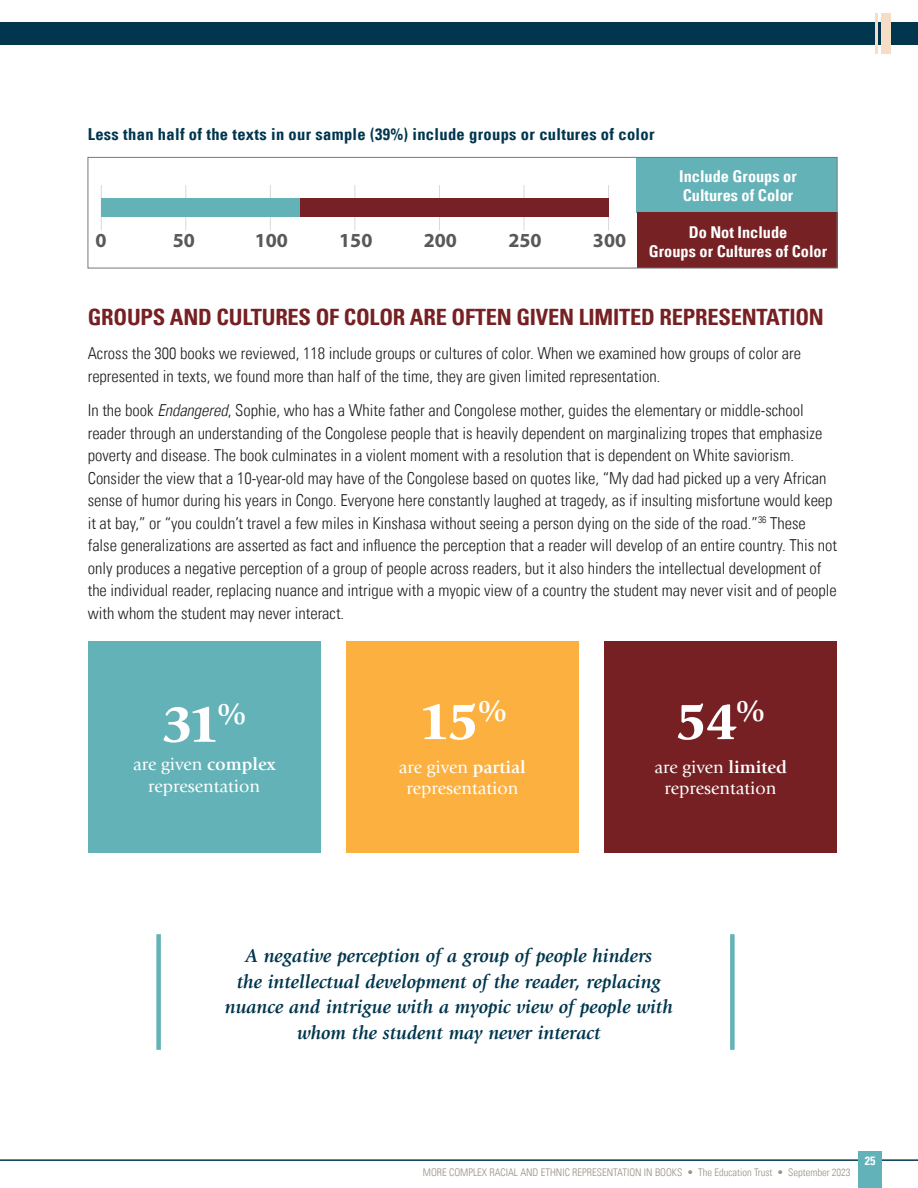
<style>
.page{position:relative;width:918px;height:1188px;background:#fff}
.page>*{position:absolute;margin:0;border:0;box-sizing:border-box;transform-origin:0 0}
.t1{font:900 54px "Giovanni";color:#fff}
._3_SUBHead{font:700 condensed 22.5px "Univers LT";letter-spacing:-.01em;color:#762023}
.t2{font:700 19.95px "Myriad Pro";color:#595959}
.t3{font:italic 700 19.5px/25.5px "Giovanni";color:#01364e;text-align:center}
.t4{font:18px/21.6px "Giovanni";color:#fff;text-align:center}
.t5{font:300 condensed 16.5px/22.5px "Univers LT";color:#231f20}
.Figure{font:700 condensed 16.5px "Univers LT";letter-spacing:.02em;color:#01364e}
.t6{font:700 condensed 16.35px/19.6px "Univers LT";color:#fff}
.t7{font:700 condensed 12px "Univers LT";color:#fff}
.t8{font:300 condensed 10.5px "Univers LT";color:#989184}
.s1{font-style:italic}
.s2{font-weight:700}
</style>
<div class="page">
<div style="left:0;top:22px;width:918px;height:23px;background:#01364e"></div>
<hr style="left:0;top:1159px;width:918px;height:2px;background:#01364e">
<div style="left:858px;top:1151px;width:24px;height:37px;background:#61b2b9"></div>
<div style="left:882px;top:13px;width:9px;height:41px;background:#f5ddc6"></div>
<hr style="left:875px;top:13px;width:3px;height:41px;background:#f5ddc6">
<hr style="left:101px;top:185px;width:1px;height:45px;background:#d9d9d9">
<hr style="left:185px;top:185px;width:1px;height:45px;background:#d9d9d9">
<hr style="left:270px;top:185px;width:1px;height:45px;background:#d9d9d9">
<hr style="left:355px;top:185px;width:1px;height:45px;background:#d9d9d9">
<hr style="left:439px;top:185px;width:1px;height:45px;background:#d9d9d9">
<hr style="left:524px;top:185px;width:1px;height:45px;background:#d9d9d9">
<hr style="left:608px;top:185px;width:1px;height:45px;background:#d9d9d9">
<div style="left:101px;top:199px;width:205px;height:18px;background:#63b2b8"></div>
<div style="left:300px;top:199px;width:309px;height:18px;background:#762123"></div>
<div style="left:637px;top:157px;width:200px;height:56px;background:#63b2b8"></div>
<div style="left:637px;top:212px;width:200px;height:56px;background:#762123"></div>
<div style="left:88px;top:157px;width:749px;height:111px;border:1px solid #78777a"></div>
<div style="left:88px;top:641px;width:233px;height:211px;background:#63b2b7"></div>
<div style="left:346px;top:641px;width:233px;height:211px;background:#fbb03f"></div>
<div style="left:604px;top:641px;width:233px;height:211px;background:#762023"></div>
<div style="left:156px;top:934px;width:5px;height:116px;background:#63b2b7"></div>
<div style="left:730px;top:934px;width:5px;height:116px;background:#63b2b7"></div>
<p class="Figure" style="left:88px;top:124px;width:568px">Less than half of the texts in our sample (39%) include groups or cultures of color</p>
<p class="t2" style="left:95px;top:227px;width:13px">0</p>
<p class="t2" style="left:173px;top:227px;width:24px">50</p>
<p class="t2" style="left:255px;top:227px;width:35px">100</p>
<p class="t2" style="left:339px;top:227px;width:35px">150</p>
<p class="t2" style="left:424px;top:227px;width:35px">200</p>
<p class="t2" style="left:508px;top:227px;width:35px">250</p>
<p class="t2" style="left:593px;top:227px;width:35px">300</p>
<p class="t6" style="left:679px;top:166px;width:119px">Include Groups or<br>Cultures of Color</p>
<p class="t6" style="left:649px;top:222px;width:180px;text-align:center">Do Not Include<br>Groups or Cultures of Color</p>
<p class="_3_SUBHead" style="left:88px;top:303px;width:738px">GROUPS AND CULTURES OF COLOR ARE OFTEN GIVEN LIMITED REPRESENTATION</p>
<p class="t5" style="left:88px;top:342px;width:715px">Across the 300 books we reviewed, 118 include groups or cultures of color. When we examined how groups of color are represented in texts, we found more than half of the time, they are given limited representation.</p>
<p class="t5" style="left:88px;top:399px;width:751px">In the book <span class="s1">Endangered</span>, Sophie, who has a White father and Congolese mother, guides the elementary or middle-school reader through an understanding of the Congolese people that is heavily dependent on marginalizing tropes that emphasize poverty and disease. The book culminates in a violent moment with a resolution that is dependent on White saviorism.<br>Consider the view that a 10-year-old may have of the Congolese based on quotes like, “My dad had picked up a very African sense of humor during his years in Congo. Everyone here constantly laughed at tragedy, as if insulting misfortune would keep it at bay,” or “you couldn’t travel a few miles in Kinshasa without seeing a person dying on the side of the road.”<sup>36</sup> These false generalizations are asserted as fact and influence the perception that a reader will develop of an entire country. This not only produces a negative perception of a group of people across readers, but it also hinders the intellectual development of the individual reader, replacing nuance and intrigue with a myopic view of a country the student may never visit and of people with whom the student may never interact.</p>
<p class="t1" style="left:163px;top:692px;width:85px">31<sup>%</sup></p>
<p class="t4" style="left:133px;top:753px;width:144px">are given <span class="s2">complex </span>representation</p>
<p class="t1" style="left:418px;top:689px;width:90px">15<sup>%</sup></p>
<p class="t4" style="left:399px;top:756px;width:128px">are given <span class="s2">partial </span>representation</p>
<p class="t1" style="left:676px;top:689px;width:90px">54<sup>%</sup></p>
<p class="t4" style="left:654px;top:756px;width:134px">are given <span class="s2">limited </span>representation</p>
<p class="t3" style="left:225px;top:943px;width:450px">A negative perception of a group of people hinders<br>the intellectual development of the reader, replacing nuance and intrigue with a myopic view of people with whom the student may never interact</p>
<p class="t8" style="left:423px;top:1166px;width:429px">MORE COMPLEX RACIAL AND ETHNIC REPRESENTATION IN BOOKS • The Education Trust • September 2023</p>
<p class="t7" style="left:865px;top:1154px;width:12px">25</p>
</div>
